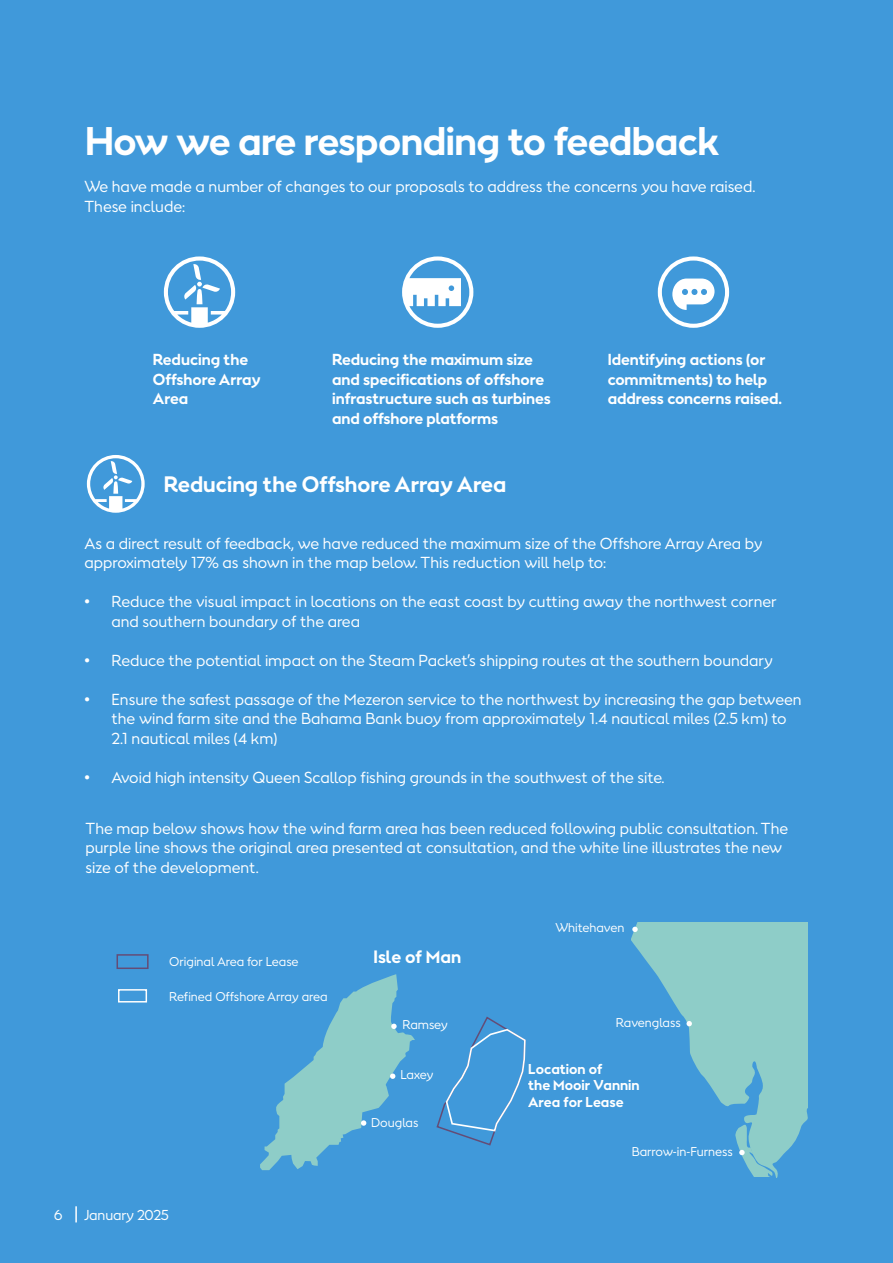
<style>
.page{position:relative;width:893px;height:1263px;background:#4099da}
.page>*{position:absolute;margin:0;border:0;box-sizing:border-box;transform-origin:0 0}
.Header_1{font:700 37.5px "Orsted Sans";letter-spacing:-.015em;color:#fff}
.Header_1-2{font:700 21px "Orsted Sans";color:#fff}
.t1{font:700 16.8px "Orsted Sans";color:#fff}
.Header_1-3{font:15px/19.5px "Orsted Sans";color:#fff}
.Header_1-4{font:700 15px/19.5px "Orsted Sans";color:#fff}
.t2{font:700 13.5px/16.2px "Orsted Sans";color:#fff}
.Header_1-5{font:13.5px "Orsted Sans";letter-spacing:-.01em;color:#fff}
.Header_1-6{font:12px "Orsted Sans";color:#fff}
.t3{font:10.35px "Courier";color:#fff}
</style>
<div class="page">
<svg style="left:75px;top:1206px;width:2px;height:16px"></svg>
<svg style="left:164px;top:256px;width:71px;height:72px"></svg>
<svg style="left:402px;top:256px;width:71px;height:72px"></svg>
<svg style="left:658px;top:256px;width:71px;height:72px"></svg>
<svg style="left:87px;top:455px;width:58px;height:58px"></svg>
<div style="left:117px;top:954px;width:32px;height:15px;border:2px solid #644c76"></div>
<div style="left:118px;top:989px;width:29px;height:13px;border:2px solid #fff"></div>
<svg style="left:631px;top:922px;width:177px;height:256px;fill:#8ecdc8"></svg>
<svg style="left:735px;top:1124px;width:38px;height:53px"></svg>
<svg style="left:260px;top:974px;width:155px;height:196px"></svg>
<svg style="left:686px;top:1021px;width:6px;height:5px"></svg>
<svg style="left:632px;top:927px;width:6px;height:5px"></svg>
<div style="left:402px;top:1009px;width:39px;height:23px;background:#4099da"></div>
<svg style="left:436px;top:1016px;width:90px;height:130px"></svg>
<div style="left:400px;top:1064px;width:40px;height:23px;background:#4099da"></div>
<div style="left:372px;top:1115px;width:45px;height:22px;background:#4099da"></div>
<div style="left:585px;top:1018px;width:96px;height:18px;background:#4099da"></div>
<div style="left:621px;top:1144px;width:113px;height:18px;background:#4099da"></div>
<p class="Header_1" style="left:85px;top:116px;width:636px">How we are responding to feedback</p>
<p class="Header_1-3" style="left:84px;top:177px;width:672px">We have made a number of changes to our proposals to address the concerns you have raised.<br>These include:</p>
<p class="Header_1-4" style="left:153px;top:350px;width:97px">Reducing the</p>
<p class="Header_1-4" style="left:153px;top:370px;width:109px">Offshore Array</p>
<p class="Header_1-4" style="left:153px;top:389px;width:37px">Area</p>
<p class="Header_1-4" style="left:332px;top:350px;width:220px">Reducing the maximum size and specifications of offshore infrastructure such as turbines and offshore platforms</p>
<p class="Header_1-4" style="left:608px;top:350px;width:176px">Identifying actions (or commitments) to help address concerns raised.</p>
<p class="Header_1-2" style="left:164px;top:470px;width:344px">Reducing the Offshore Array Area</p>
<p class="Header_1-3" style="left:84px;top:533px;width:679px">As a direct result of feedback, we have reduced the maximum size of the Offshore Array Area by approximately 17% as shown in the map below. This reduction will help to:</p>
<p class="Header_1-3" style="left:111px;top:592px;width:667px;text-indent:-27px">• Reduce the visual impact in locations on the east coast by cutting away the northwest corner and southern boundary of the area</p>
<p class="Header_1-3" style="left:84px;top:650px;width:690px">• Reduce the potential impact on the Steam Packet’s shipping routes at the southern boundary</p>
<p class="Header_1-3" style="left:111px;top:689px;width:692px;text-indent:-27px">• Ensure the safest passage of the Mezeron service to the northwest by increasing the gap between the wind farm site and the Bahama Bank buoy from approximately 1.4 nautical miles (2.5 km) to<br>2.1 nautical miles (4 km)</p>
<p class="Header_1-3" style="left:84px;top:767px;width:582px">• Avoid high intensity Queen Scallop fishing grounds in the southwest of the site.</p>
<p class="Header_1-3" style="left:85px;top:818px;width:704px">The map below shows how the wind farm area has been reduced following public consultation. The purple line shows the original area presented at consultation, and the white line illustrates the new size of the development.</p>
<p class="Header_1-6" style="left:169px;top:954px;width:131px">Original Area for Lease</p>
<p class="Header_1-6" style="left:169px;top:988px;width:160px">Refined Offshore Array area</p>
<p class="Header_1-5" style="left:54px;top:1206px;width:10px">6</p>
<p class="Header_1-5" style="left:84px;top:1206px;width:86px">January 2025</p>
<p class="t1" style="left:373px;top:945px;width:89px">Isle of Man</p>
<p class="t3" style="left:402px;top:1017px;width:39px">Ramsey</p>
<p class="Header_1-6" style="left:400px;top:1067px;width:35px">Laxey</p>
<p class="Header_1-6" style="left:371px;top:1115px;width:49px">Douglas</p>
<p class="t3" style="left:402px;top:1068px;width:33px">Laxey</p>
<p class="t3" style="left:373px;top:1114px;width:45px">Douglas</p>
<p class="Header_1-6" style="left:555px;top:920px;width:71px">Whitehaven</p>
<p class="t3" style="left:566px;top:920px;width:64px">Whitehaven</p>
<p class="Header_1-6" style="left:616px;top:1015px;width:67px">Ravenglass</p>
<p class="t3" style="left:619px;top:1017px;width:64px">Ravenglass</p>
<p class="t2" style="left:528px;top:1061px;width:113px">Location of<br>the Mooir Vannin<br>Area for Lease</p>
<p class="Header_1-6" style="left:632px;top:1144px;width:103px">Barrow-in-Furness</p>
<p class="t3" style="left:628px;top:1145px;width:107px">Barrow-in-Furness</p>
</div>
